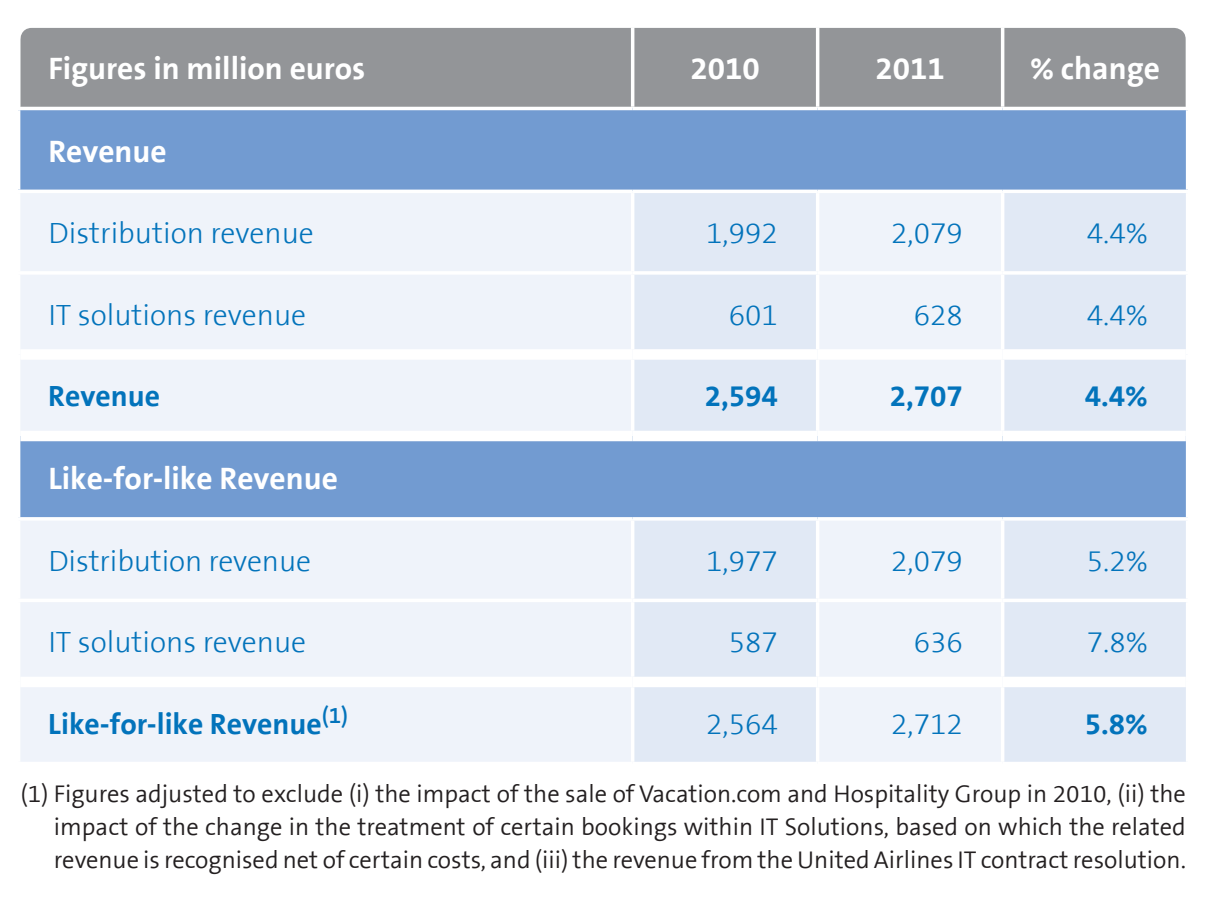
<style>
.page{position:relative;width:1212px;height:899px;background:#fff}
.page>*{position:absolute;margin:0;border:0;box-sizing:border-box;transform-origin:0 0}
.T-_Table_title{font:700 31.5px "The Sans B7";color:#fff}
.T_-_tables_body{font:300 29.75px "The Sans B3";color:#0273bb}
.T_-_tables_body-2{font:700 29.75px "The Sans B7";color:#0273bb}
.T_-_Tables_subtitle{font:300 29.75px "The Sans B3";color:#0273bb}
.T_-_Notes{font:300 24.5px/33.2px "The Sans B4";color:#231f20;text-align:justify}
</style>
<div class="page">
<div style="left:20px;top:28px;width:1165px;height:79px;background:#939598"></div>
<div style="left:19px;top:108px;width:1168px;height:83px;background:#729bd1"></div>
<div style="left:20px;top:193px;width:611px;height:569px;background:#eff3fa"></div>
<svg style="left:634px;top:193px;width:551px;height:569px;fill:#e1e9f5"></svg>
<div style="left:19px;top:436px;width:1168px;height:83px;background:#729bd1"></div>
<hr style="left:631px;top:27px;width:3px;height:80px;background:#fff">
<hr style="left:816px;top:27px;width:3px;height:80px;background:#fff">
<svg style="left:1000px;top:27px;width:4px;height:80px"></svg>
<hr style="left:17px;top:107px;width:615px;height:3px;background:#fff">
<hr style="left:17px;top:110px;width:3px;height:80px;background:#fff">
<hr style="left:632px;top:107px;width:185px;height:3px;background:#fff">
<hr style="left:817px;top:107px;width:185px;height:3px;background:#fff">
<hr style="left:1002px;top:107px;width:187px;height:3px;background:#fff">
<hr style="left:17px;top:190px;width:615px;height:3px;background:#fff">
<hr style="left:632px;top:190px;width:185px;height:3px;background:#fff">
<hr style="left:817px;top:190px;width:185px;height:3px;background:#fff">
<hr style="left:816px;top:193px;width:3px;height:78px;background:#fff">
<hr style="left:1002px;top:190px;width:187px;height:3px;background:#fff">
<svg style="left:1000px;top:193px;width:4px;height:78px"></svg>
<hr style="left:17px;top:271px;width:615px;height:4px;background:#fff">
<hr style="left:632px;top:271px;width:185px;height:4px;background:#fff">
<hr style="left:817px;top:271px;width:185px;height:4px;background:#fff">
<hr style="left:816px;top:275px;width:3px;height:74px;background:#fff">
<hr style="left:1002px;top:271px;width:187px;height:4px;background:#fff">
<svg style="left:1000px;top:275px;width:4px;height:74px"></svg>
<hr style="left:816px;top:360px;width:3px;height:71px;background:#fff">
<svg style="left:1000px;top:360px;width:4px;height:71px"></svg>
<hr style="left:17px;top:436px;width:3px;height:81px;background:#fff">
<svg style="left:18px;top:517px;width:614px;height:4px"></svg>
<hr style="left:632px;top:517px;width:185px;height:4px;background:#f8f9fc">
<hr style="left:817px;top:517px;width:185px;height:4px;background:#fff">
<hr style="left:816px;top:521px;width:3px;height:78px;background:#fff">
<svg style="left:1002px;top:517px;width:186px;height:4px"></svg>
<svg style="left:1000px;top:521px;width:4px;height:78px"></svg>
<hr style="left:816px;top:602px;width:3px;height:75px;background:#fff">
<svg style="left:1000px;top:602px;width:4px;height:75px"></svg>
<hr style="left:816px;top:687px;width:3px;height:75px;background:#fff">
<svg style="left:1000px;top:687px;width:4px;height:75px"></svg>
<svg style="left:1185px;top:36px;width:1px;height:71px"></svg>
<svg style="left:1185px;top:110px;width:3px;height:80px"></svg>
<svg style="left:1185px;top:193px;width:1px;height:78px"></svg>
<svg style="left:1185px;top:275px;width:1px;height:74px"></svg>
<svg style="left:1185px;top:436px;width:2px;height:81px"></svg>
<svg style="left:1185px;top:687px;width:1px;height:75px"></svg>
<svg style="left:1185px;top:359px;width:1px;height:72px"></svg>
<svg style="left:1185px;top:521px;width:1px;height:78px"></svg>
<hr style="left:17px;top:599px;width:615px;height:3px;background:#fff">
<hr style="left:632px;top:599px;width:185px;height:3px;background:#fff">
<hr style="left:817px;top:599px;width:185px;height:3px;background:#fff">
<hr style="left:1002px;top:599px;width:187px;height:3px;background:#fff">
<svg style="left:1185px;top:602px;width:1px;height:75px"></svg>
<div style="left:20px;top:431px;width:612px;height:10px;background:#fff"></div>
<div style="left:632px;top:431px;width:185px;height:10px;background:#fff"></div>
<div style="left:817px;top:431px;width:185px;height:10px;background:#fff"></div>
<div style="left:1002px;top:431px;width:183px;height:10px;background:#fff"></div>
<div style="left:20px;top:349px;width:612px;height:11px;background:#fff"></div>
<div style="left:632px;top:349px;width:185px;height:11px;background:#fff"></div>
<div style="left:817px;top:349px;width:185px;height:11px;background:#fff"></div>
<div style="left:1002px;top:349px;width:183px;height:11px;background:#fff"></div>
<div style="left:20px;top:677px;width:612px;height:10px;background:#fff"></div>
<div style="left:632px;top:677px;width:185px;height:10px;background:#fff"></div>
<div style="left:817px;top:677px;width:185px;height:10px;background:#fff"></div>
<div style="left:1002px;top:677px;width:183px;height:10px;background:#fff"></div>
<p class="T-_Table_title" style="left:48px;top:51px;width:318px">Figures in million euros</p>
<p class="T-_Table_title" style="left:690px;top:51px;width:71px">2010</p>
<p class="T-_Table_title" style="left:875px;top:51px;width:71px">2011</p>
<p class="T-_Table_title" style="left:1030px;top:51px;width:132px">% change</p>
<p class="T-_Table_title" style="left:48px;top:134px;width:120px">Revenue</p>
<p class="T_-_tables_body" style="left:48px;top:218px;width:267px">Distribution revenue</p>
<p class="T_-_tables_body" style="left:706px;top:218px;width:73px">1,992</p>
<p class="T_-_tables_body" style="left:891px;top:218px;width:73px">2,079</p>
<p class="T_-_tables_body" style="left:1086px;top:218px;width:63px">4.4%</p>
<p class="T_-_Tables_subtitle" style="left:48px;top:299px;width:259px">IT solutions revenue</p>
<p class="T_-_tables_body" style="left:729px;top:299px;width:51px">601</p>
<p class="T_-_tables_body" style="left:913px;top:299px;width:51px">628</p>
<p class="T_-_tables_body" style="left:1086px;top:299px;width:63px">4.4%</p>
<p class="T_-_tables_body-2" style="left:48px;top:380px;width:113px">Revenue</p>
<p class="T_-_tables_body-2" style="left:704px;top:380px;width:75px">2,594</p>
<p class="T_-_tables_body-2" style="left:889px;top:380px;width:75px">2,707</p>
<p class="T_-_tables_body-2" style="left:1084px;top:380px;width:65px">4.4%</p>
<p class="T-_Table_title" style="left:48px;top:462px;width:291px">Like-for-like Revenue</p>
<p class="T_-_tables_body" style="left:48px;top:545px;width:264px">Distribution revenue</p>
<p class="T_-_tables_body" style="left:706px;top:545px;width:73px">1,977</p>
<p class="T_-_tables_body" style="left:891px;top:545px;width:73px">2,079</p>
<p class="T_-_tables_body" style="left:1086px;top:545px;width:63px">5.2%</p>
<p class="T_-_tables_body" style="left:48px;top:627px;width:259px">IT solutions revenue</p>
<p class="T_-_tables_body" style="left:729px;top:627px;width:51px">587</p>
<p class="T_-_tables_body" style="left:913px;top:627px;width:51px">636</p>
<p class="T_-_tables_body" style="left:1086px;top:627px;width:63px">7.8%</p>
<p class="T_-_tables_body-2" style="left:48px;top:708px;width:301px">Like-for-like Revenue<sup>(1)</sup></p>
<p class="T_-_tables_body" style="left:706px;top:708px;width:73px">2,564</p>
<p class="T_-_tables_body" style="left:891px;top:708px;width:73px">2,712</p>
<p class="T_-_tables_body-2" style="left:1084px;top:708px;width:65px">5.8%</p>
<p class="T_-_Notes" style="left:54px;top:777px;width:1133px;text-indent:-34px">(1) Figures adjusted to exclude (i) the impact of the sale of Vacation.com and Hospitality Group in 2010, (ii) the impact of the change in the treatment of certain bookings within IT Solutions, based on which the related revenue is recognised net of certain costs, and (iii) the revenue from the United Airlines IT contract resolution.</p>
</div>
